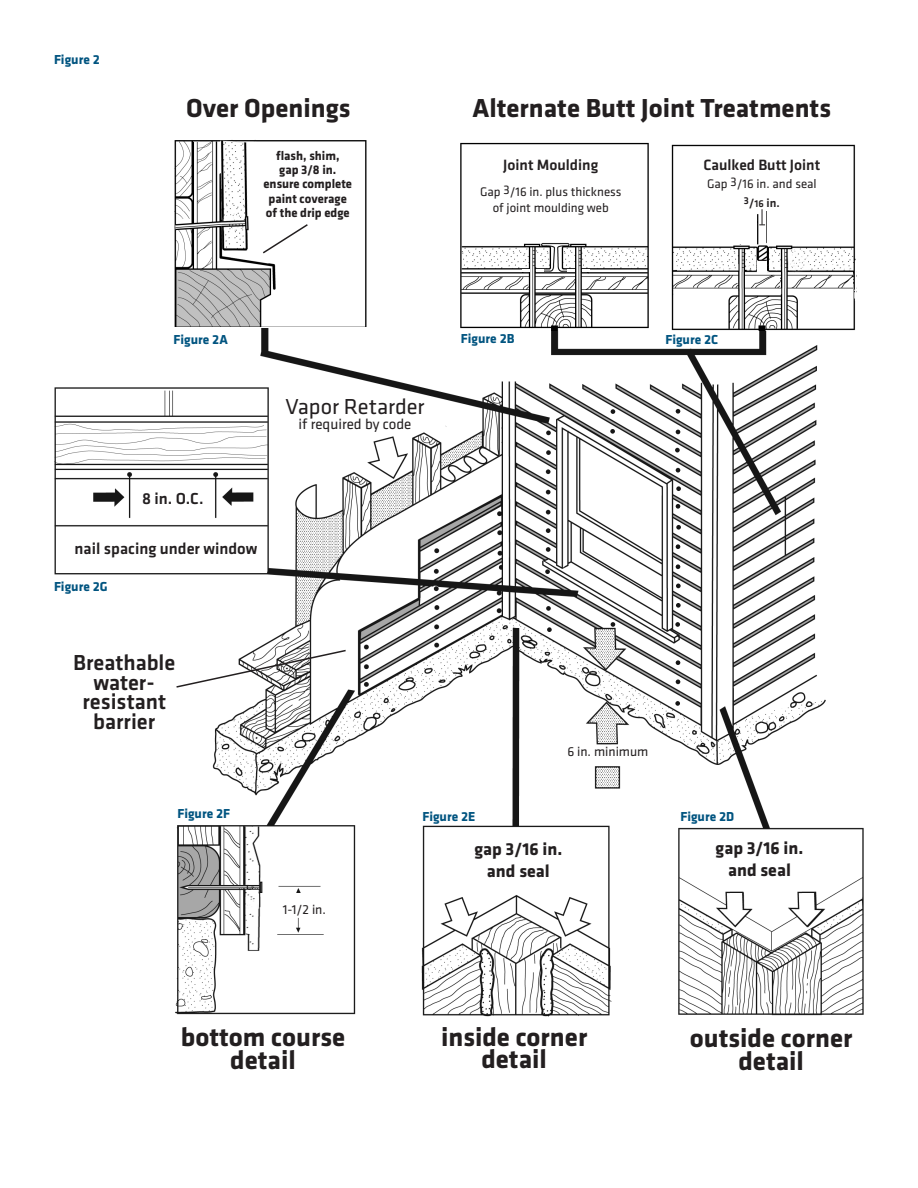
<style>
.page{position:relative;width:918px;height:1188px;background:#fff}
.page>*{position:absolute;margin:0;border:0;box-sizing:border-box;transform-origin:0 0}
.t1{font:700 27px "Klavika";color:#231f20}
.t2{font:500 22.5px/19.5px "Klavika";color:#231f20;text-align:center}
.t3{font:22.5px "Klavika";color:#231f20}
.t4{font:700 18px "Klavika";color:#231f20}
.t5{font:500 16.5px "Klavika";color:#231f20}
.t6{font:500 15.45px "Klavika";color:#231f20}
.t7{font:15px "Klavika";color:#231f20}
.t8{font:13.5px "Klavika Bold TF";color:#005480}
.t9{font:13.5px "Klavika";color:#231f20}
.t10{font:700 13.05px/14.2px "Klavika";color:#231f20;text-align:center}
.t11{font:12.9px/15.5px "Klavika";color:#231f20;text-align:center}
.t12{font:500 12.3px "Klavika";color:#231f20}
.s1{font-size:10.35px}
</style>
<div class="page">
<img style="left:54px;top:274px;width:810px;height:743px">
<div style="left:156px;top:94px;width:254px;height:233px;background:#fff"></div>
<svg style="left:175px;top:649px;width:172px;height:40px"></svg>
<img style="left:175px;top:140px;width:192px;height:187px">
<div style="left:548px;top:746px;width:119px;height:19px;background:#fff"></div>
<div style="left:137px;top:491px;width:72px;height:21px;background:#fff"></div>
<div style="left:275px;top:904px;width:59px;height:13px;background:#fff"></div>
<div style="left:74px;top:542px;width:184px;height:26px;background:#fff"></div>
<svg style="left:261px;top:223px;width:48px;height:32px"></svg>
<img style="left:454px;top:142px;width:402px;height:189px">
<div style="left:678px;top:151px;width:170px;height:40px;background:#fff"></div>
<svg style="left:522px;top:270px;width:7px;height:2px"></svg>
<svg style="left:582px;top:270px;width:8px;height:2px"></svg>
<svg style="left:568px;top:270px;width:7px;height:2px"></svg>
<svg style="left:536px;top:270px;width:8px;height:2px"></svg>
<div style="left:690px;top:195px;width:66px;height:49px;background:#fff"></div>
<div style="left:768px;top:195px;width:66px;height:49px;background:#fff"></div>
<div style="left:742px;top:194px;width:39px;height:17px;background:#fff"></div>
<svg style="left:759px;top:209px;width:6px;height:17px"></svg>
<div style="left:470px;top:159px;width:162px;height:78px;background:#fff"></div>
<div style="left:758px;top:260px;width:9px;height:14px;background:#fff"></div>
<p class="t8" style="left:54px;top:52px;width:47px">Figure 2</p>
<p class="t1" style="left:186px;top:89px;width:166px">Over Openings</p>
<p class="t10" style="left:276px;top:148px;width:65px">flash, shim,</p>
<p class="t10" style="left:279px;top:162px;width:59px">gap 3/8 in.</p>
<p class="t10" style="left:263px;top:176px;width:90px">ensure complete paint coverage</p>
<p class="t10" style="left:266px;top:205px;width:86px">of the drip edge</p>
<p class="t1" style="left:472px;top:89px;width:360px">Alternate Butt Joint Treatments</p>
<p class="t6" style="left:503px;top:155px;width:97px">Joint Moulding</p>
<p class="t11" style="left:480px;top:184px;width:143px">Gap 3/16 in. plus thickness of joint moulding web</p>
<p class="t9" style="left:593px;top:198px;width:38px">3/8 in.</p>
<p class="t6" style="left:704px;top:154px;width:118px">Caulked Butt Joint</p>
<p class="t11" style="left:707px;top:176px;width:111px">Gap 3/16 in. and seal</p>
<p class="t12" style="left:744px;top:195px;width:37px"><sup>3</sup>/<span class="s1">16</span> in.</p>
<p class="t8" style="left:174px;top:332px;width:56px">Figure 2A</p>
<p class="t8" style="left:461px;top:331px;width:55px">Figure 2B</p>
<p class="t5" style="left:142px;top:487px;width:63px">8 in. O.C.</p>
<p class="t3" style="left:285px;top:392px;width:141px">Vapor Retarder</p>
<p class="t7" style="left:299px;top:414px;width:114px">if required by code</p>
<p class="t8" style="left:665px;top:332px;width:54px">Figure 2C</p>
<p class="t5" style="left:75px;top:538px;width:184px">nail spacing under window</p>
<p class="t8" style="left:54px;top:579px;width:55px">Figure 2G</p>
<p class="t2" style="left:73px;top:653px;width:104px">Breathable water-</p>
<p class="t2" style="left:82px;top:692px;width:85px">resistant</p>
<p class="t2" style="left:93px;top:711px;width:64px">barrier</p>
<p class="t9" style="left:567px;top:743px;width:83px">6 in. minimum</p>
<p class="t8" style="left:177px;top:806px;width:54px">Figure 2F</p>
<p class="t8" style="left:422px;top:809px;width:55px">Figure 2E</p>
<p class="t8" style="left:680px;top:809px;width:55px">Figure 2D</p>
<p class="t9" style="left:283px;top:900px;width:45px">1-1/2 in.</p>
<p class="t1" style="left:181px;top:1018px;width:166px">bottom course</p>
<p class="t1" style="left:230px;top:1040px;width:67px">detail</p>
<p class="t4" style="left:475px;top:836px;width:89px">gap 3/16 in.</p>
<p class="t4" style="left:487px;top:858px;width:64px">and seal</p>
<p class="t1" style="left:441px;top:1017px;width:148px">inside corner</p>
<p class="t1" style="left:481px;top:1040px;width:67px">detail</p>
<p class="t4" style="left:716px;top:835px;width:89px">gap 3/16 in.</p>
<p class="t4" style="left:728px;top:857px;width:64px">and seal</p>
<p class="t1" style="left:690px;top:1019px;width:164px">outside corner</p>
<p class="t1" style="left:738px;top:1041px;width:67px">detail</p>
</div>
